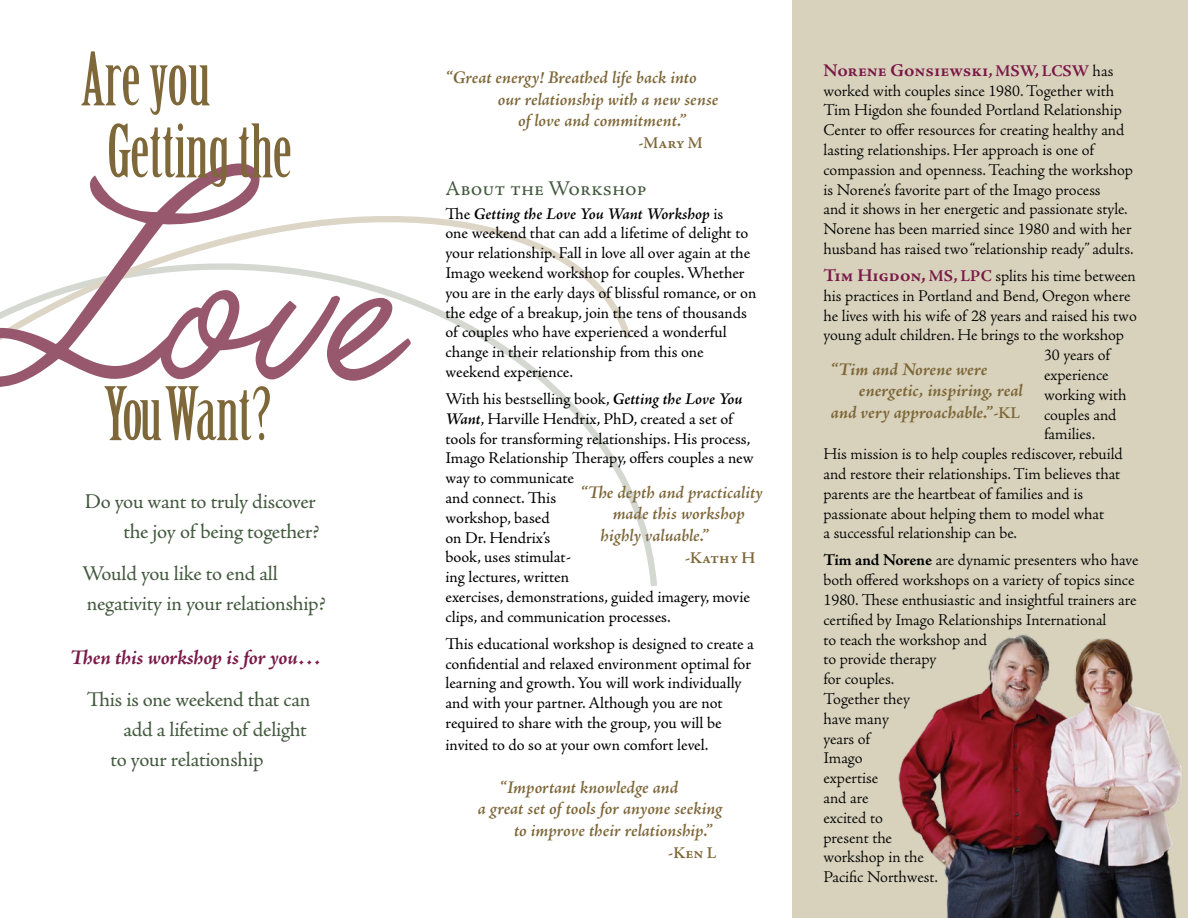
<style>
.page{position:relative;width:1188px;height:918px;background:#fff}
.page>*{position:absolute;margin:0;border:0;box-sizing:border-box;transform-origin:0 0}
.t1{font:300px "Laurell";color:#97576c}
.t2{font:72px/72px "Birch Std";color:#7e6739}
.t3{font:21px/30px "Adobe Jenson Pro";letter-spacing:-.01em;color:#42593e;text-align:right}
.t4{font:italic 700 21px "Adobe Jenson Pro";letter-spacing:-.005em;color:#7a1948}
.t5{font:italic 600 18px "Adobe Jenson Pro";letter-spacing:-.005em;color:#7e6739}
.t6{font:italic 700 18px "Adobe Jenson Pro";letter-spacing:-.005em;color:#7e6739}
.t7{font:700 18px "Adobe Jenson Pro";color:#7a1948}
.t8{font:300 16.5px/19.8px "Adobe Jenson Pro";letter-spacing:-.005em;color:#000}
.t9{font:16.5px/19.8px "Adobe Jenson Pro";letter-spacing:-.005em;color:#000}
.t10{font:600 16.5px "Adobe Jenson Pro";color:#7e6739}
.s1{font-weight:600;font-style:italic}
.s2{font-size:16.5px}
.s3{font-weight:300;font-size:16.5px;color:#000}
.s4{font-weight:700;font-size:18px;color:#7a1948}
.s5{font-weight:700;color:#7a1948}
.s6{font-weight:700}
.s7{font-weight:600;font-style:normal;font-size:16.5px}
</style>
<div class="page">
<svg style="left:0;top:216px;width:636px;height:301px"></svg>
<div style="left:792px;top:0;width:396px;height:918px;background:#d8d2bc"></div>
<img style="left:898px;top:634px;width:284px;height:284px">
<h2 class="t2" style="left:107px;top:45px;width:187px;text-indent:-26px">Are you<br>Getting the</h2>
<h1 class="t1" style="left:-75px;top:103px;width:468px">Love</h1>
<h2 class="t2" style="left:104px;top:380px;width:169px">You Want?</h2>
<p class="t3" style="left:85px;top:487px;width:236px">Do you want to truly discover the joy of being together?</p>
<p class="t3" style="left:82px;top:559px;width:245px;text-align:left">Would you like to end all negativity in your relationship?</p>
<p class="t4" style="left:70px;top:646px;width:253px">Then this workshop is for you…</p>
<p class="t3" style="left:87px;top:685px;width:225px">This is one weekend that can</p>
<p class="t3" style="left:124px;top:715px;width:185px">add a lifetime of delight</p>
<p class="t3" style="left:111px;top:745px;width:154px">to your relationship</p>
<p class="t5" style="left:446px;top:67px;width:253px">“Great energy! Breathed life back into</p>
<p class="t5" style="left:498px;top:89px;width:222px">our relationship with a new sense</p>
<p class="t5" style="left:518px;top:110px;width:170px">of love and commitment.”</p>
<p class="t10" style="left:638px;top:133px;width:66px">-Mary M</p>
<p class="t3" style="left:446px;top:173px;width:203px">About the Workshop</p>
<p class="t9" style="left:446px;top:204px;width:312px">The <span class="s1">Getting the Love You Want Workshop</span> is<br>one weekend that can add a lifetime of delight to your relationship. Fall in love all over again at the Imago weekend workshop for couples. Whether you are in the early days of blissful romance, or on the edge of a breakup, join the tens of thousands of couples who have experienced a wonderful change in their relationship from this one weekend experience.</p>
<p class="t9" style="left:446px;top:389px;width:310px">With his bestselling book, <span class="s1">Getting the Love You Want</span>, Harville Hendrix, PhD, created a set of tools for transforming relationships. His process, Imago Relationship Therapy, offers couples a new way to communicate<br>and connect. This<br>workshop, based<br>on Dr. Hendrix’s<br>book, uses stimulat-<br>ing lectures, written<br>exercises, demonstrations, guided imagery, movie clips, and communication processes.</p>
<p class="t9" style="left:446px;top:634px;width:310px">This educational workshop is designed to create a confidential and relaxed environment optimal for learning and growth. You will work individually and with your partner. Although you are not required to share with the group, you will be</p>
<p class="t9" style="left:446px;top:735px;width:264px">invited to do so at your own comfort level.</p>
<p class="t5" style="left:500px;top:777px;width:180px">“Important knowledge and</p>
<p class="t5" style="left:478px;top:799px;width:246px">a great set of tools for anyone seeking</p>
<p class="t5" style="left:514px;top:820px;width:200px">to improve their relationship.”</p>
<p class="t10" style="left:668px;top:843px;width:50px">-Ken L</p>
<p class="t5" style="left:580px;top:482px;width:184px">“The depth and practicality</p>
<p class="t5" style="left:613px;top:504px;width:134px">made this workshop</p>
<p class="t5" style="left:601px;top:525px;width:110px">highly valuable.”</p>
<p class="t10" style="left:685px;top:548px;width:72px">-Kathy H</p>
<p class="t7" style="left:824px;top:60px;width:291px">Norene Gonsiewski<span class="s2">, MSW, LCSW</span> <span class="s3">has</span></p>
<p class="t8" style="left:824px;top:81px;width:312px">worked with couples since 1980. Together with Tim Higdon she founded Portland Relationship Center to offer resources for creating healthy and lasting relationships. Her approach is one of compassion and openness. Teaching the workshop is Norene’s favorite part of the Imago process<br>and it shows in her energetic and passionate style.<br>Norene has been married since 1980 and with her husband has raised two “relationship ready” adults.</p>
<p class="t8" style="left:824px;top:266px;width:314px"><span class="s4">Tim Higdon,</span> <span class="s5">MS, LPC</span> splits his time between</p>
<p class="t8" style="left:824px;top:286px;width:308px">his practices in Portland and Bend, Oregon where</p>
<p class="t8" style="left:824px;top:306px;width:315px">he lives with his wife of 28 years and raised his two</p>
<p class="t8" style="left:824px;top:326px;width:302px">young adult children. He brings to the workshop</p>
<p class="t8" style="left:1044px;top:345px;width:68px">30 years of</p>
<p class="t8" style="left:1044px;top:365px;width:66px">experience</p>
<p class="t8" style="left:1044px;top:385px;width:84px">working with</p>
<p class="t8" style="left:1044px;top:405px;width:74px">couples and</p>
<p class="t8" style="left:1044px;top:425px;width:53px">families.</p>
<p class="t8" style="left:824px;top:444px;width:301px">His mission is to help couples rediscover, rebuild</p>
<p class="t8" style="left:824px;top:464px;width:298px">and restore their relationships. Tim believes that</p>
<p class="t8" style="left:824px;top:484px;width:261px">parents are the heartbeat of families and is</p>
<p class="t8" style="left:824px;top:504px;width:282px">passionate about helping them to model what</p>
<p class="t8" style="left:824px;top:524px;width:195px">a successful relationship can be.</p>
<p class="t8" style="left:824px;top:551px;width:316px"><span class="s6">Tim and Norene</span> are dynamic presenters who have both offered workshops on a variety of topics since<br>1980. These enthusiastic and insightful trainers are certified by Imago Relationships International<br>to teach the workshop and<br>to provide therapy<br>for couples.<br>Together they<br>have many<br>years of<br>Imago<br>expertise<br>and are<br>excited to<br>present the<br>workshop in the<br>Pacific Northwest.</p>
<p class="t6" style="left:831px;top:359px;width:158px">“Tim and Norene were</p>
<p class="t6" style="left:859px;top:381px;width:165px">energetic, inspiring, real</p>
<p class="t6" style="left:831px;top:402px;width:191px">and very approachable.”<span class="s7">-KL</span></p>
</div>
